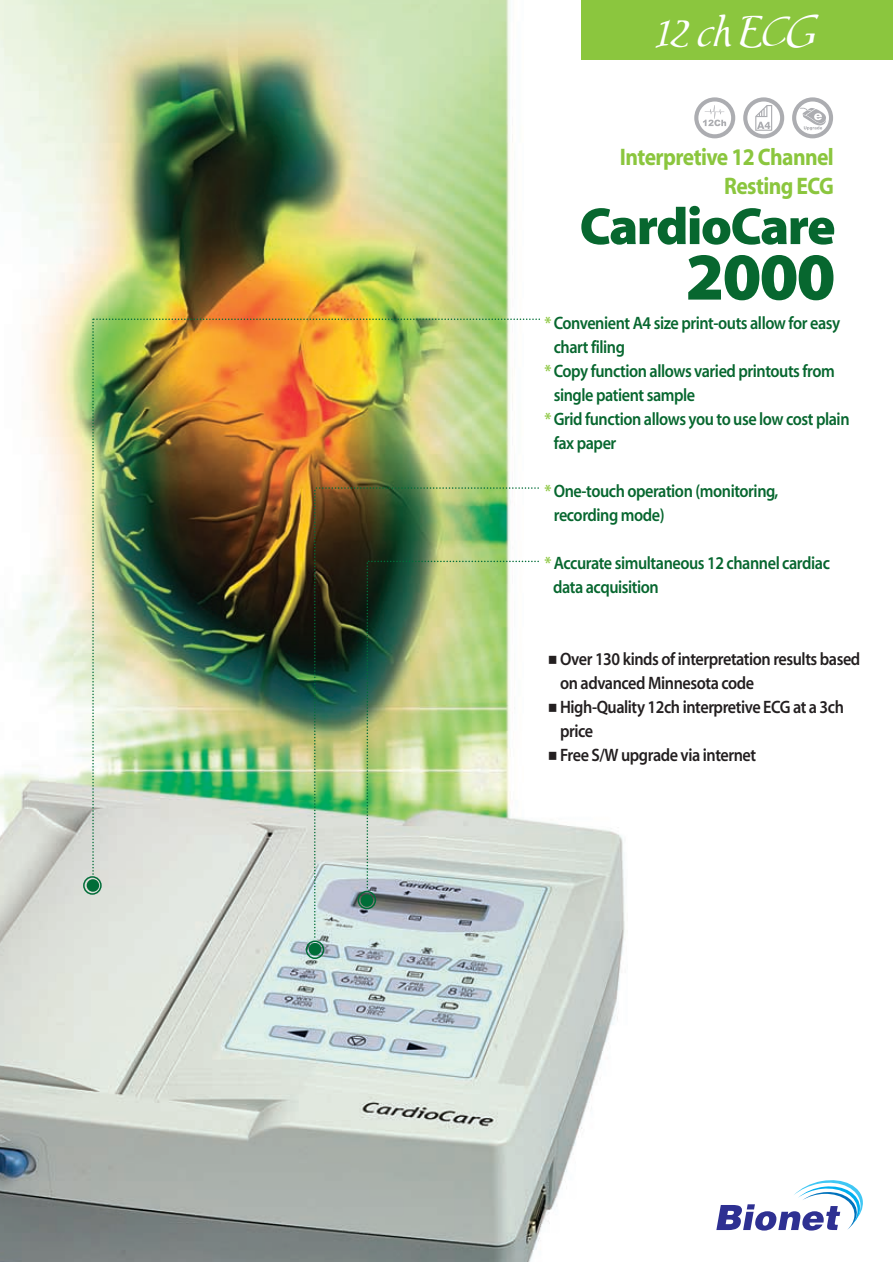
<style>
.page{position:relative;width:893px;height:1262px;background:#fff}
.page>*{position:absolute;margin:0;border:0;box-sizing:border-box;transform-origin:0 0}
.t1{font:67.5px "Adobe Corp ID Myriad Bl";color:#07672f}
.t2{font:52.5px "Adobe Corp ID Myriad Bl";letter-spacing:-.03em;color:#07672f}
.t3{font:42px "Chaucer";letter-spacing:-.03em;color:#fff;scale:.93 1}
.t4{font:24px/28.8px "Adobe Corp ID Myriad Bd";letter-spacing:-.03em;color:#8bc63e;text-align:right;scale:.9 1}
.t5{font:18px/24px "Adobe Corp ID Myriad Sb";letter-spacing:-.025em;color:#07672f;scale:.9 1}
.t6{font:18px/24px "Adobe Corp ID Myriad Sb";letter-spacing:-.025em;color:#231f20;scale:.9 1}
.s1{color:#8bc63e}
.s2{font-family:"J Cmg J"}
</style>
<div class="page">
<img style="left:0;top:0;width:863px;height:1261px">
<div style="left:581px;top:0;width:311px;height:60px;background:#8bc63e"></div>
<svg style="left:716px;top:1180px;width:146px;height:50px"></svg>
<div style="left:83px;top:876px;width:19px;height:18px;border:2px solid #006d38;border-radius:50%"></div>
<div style="left:87px;top:879px;width:12px;height:12px;background:#006d38;border-radius:50%"></div>
<div style="left:306px;top:940px;width:18px;height:19px;border:2px solid #006d38;border-radius:50%"></div>
<div style="left:309px;top:943px;width:12px;height:12px;background:#006d38;border-radius:50%"></div>
<img style="left:92px;top:318px;width:447px;height:619px">
<svg style="left:792px;top:97px;width:41px;height:41px"></svg>
<svg style="left:743px;top:97px;width:41px;height:41px"></svg>
<svg style="left:694px;top:97px;width:41px;height:41px"></svg>
<h3 class="t3" style="left:655px;top:5px;width:177px">12 ch ECG</h3>
<h3 class="t4" style="left:620px;top:145px;width:239px">Interpretive 12 Channel<br>Resting ECG</h3>
<h2 class="t2" style="left:579px;top:207px;width:257px">CardioCare</h2>
<h1 class="t1" style="left:685px;top:252px;width:152px">2000</h1>
<p class="t5" style="left:544px;top:312px;width:330px"><span class="s1">*</span> Convenient A4 size print-outs allow for easy</p>
<p class="t5" style="left:553px;top:336px;width:81px">chart filing</p>
<p class="t5" style="left:544px;top:360px;width:324px"><span class="s1">*</span> Copy function allows varied printouts from</p>
<p class="t5" style="left:553px;top:384px;width:159px">single patient sample</p>
<p class="t5" style="left:544px;top:408px;width:340px"><span class="s1">*</span> Grid function allows you to use low cost plain</p>
<p class="t5" style="left:553px;top:432px;width:71px">fax paper</p>
<p class="t5" style="left:553px;top:480px;width:251px;text-indent:-9px"><span class="s1">*</span> One-touch operation (monitoring, recording mode)</p>
<p class="t5" style="left:553px;top:552px;width:309px;text-indent:-9px"><span class="s1">*</span> Accurate simultaneous 12 channel cardiac data acquisition</p>
<p class="t6" style="left:560px;top:648px;width:335px;text-indent:-16px"><span class="s2">■</span>Over 130 kinds of interpretation results based on advanced Minnesota code</p>
<p class="t6" style="left:560px;top:696px;width:317px;text-indent:-16px"><span class="s2">■</span>High-Quality 12ch interpretive ECG at a 3ch price</p>
<p class="t6" style="left:544px;top:744px;width:237px"><span class="s2">■</span>Free S/W upgrade via internet</p>
</div>
